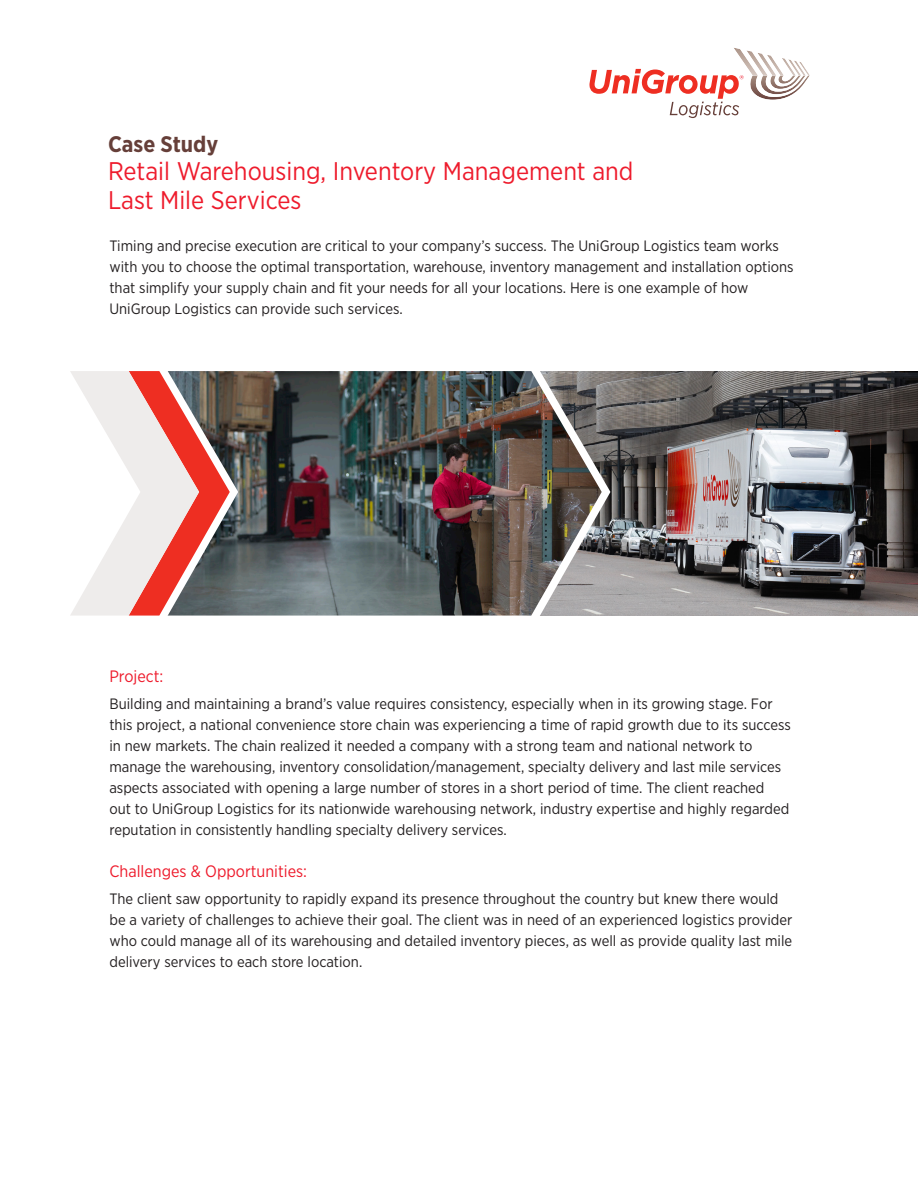
<style>
.page{position:relative;width:918px;height:1188px;background:#fff}
.page>*{position:absolute;margin:0;border:0;box-sizing:border-box;transform-origin:0 0}
.t1{font:25.5px/28.5px "Gotham Narrow";color:#ee1b2c}
.t2{font:700 22.5px "Gotham Narrow";color:#663f39}
.t3{font:16.5px "Gotham Narrow";color:#ee1b2c}
.t4{font:15px/21px "Gotham Narrow";color:#231f20}
</style>
<div class="page">
<img style="left:610px;top:371px;width:308px;height:245px">
<svg style="left:602px;top:371px;width:8px;height:245px;background:#7c7b7b"></svg>
<img style="left:238px;top:371px;width:364px;height:245px">
<svg style="left:230px;top:371px;width:8px;height:245px;background:#646664"></svg>
<svg style="left:70px;top:371px;width:160px;height:245px"></svg>
<svg style="left:590px;top:48px;width:220px;height:70px"></svg>
<h2 class="t2" style="left:108px;top:134px;width:112px">Case Study</h2>
<h1 class="t1" style="left:108px;top:159px;width:527px">Retail Warehousing, Inventory Management and<br>Last Mile Services</h1>
<p class="t4" style="left:109px;top:236px;width:686px">Timing and precise execution are critical to your company’s success. The UniGroup Logistics team works with you to choose the optimal transportation, warehouse, inventory management and installation options that simplify your supply chain and fit your needs for all your locations. Here is one example of how UniGroup Logistics can provide such services.</p>
<p class="t3" style="left:109px;top:668px;width:55px">Project:</p>
<p class="t4" style="left:109px;top:694px;width:683px">Building and maintaining a brand’s value requires consistency, especially when in its growing stage. For this project, a national convenience store chain was experiencing a time of rapid growth due to its success in new markets. The chain realized it needed a company with a strong team and national network to manage the warehousing, inventory consolidation/management, specialty delivery and last mile services aspects associated with opening a large number of stores in a short period of time. The client reached<br>out to UniGroup Logistics for its nationwide warehousing network, industry expertise and highly regarded reputation in consistently handling specialty delivery services.</p>
<p class="t3" style="left:109px;top:863px;width:199px">Challenges &amp; Opportunities:</p>
<p class="t4" style="left:109px;top:889px;width:684px">The client saw opportunity to rapidly expand its presence throughout the country but knew there would be a variety of challenges to achieve their goal. The client was in need of an experienced logistics provider who could manage all of its warehousing and detailed inventory pieces, as well as provide quality last mile delivery services to each store location.</p>
</div>
